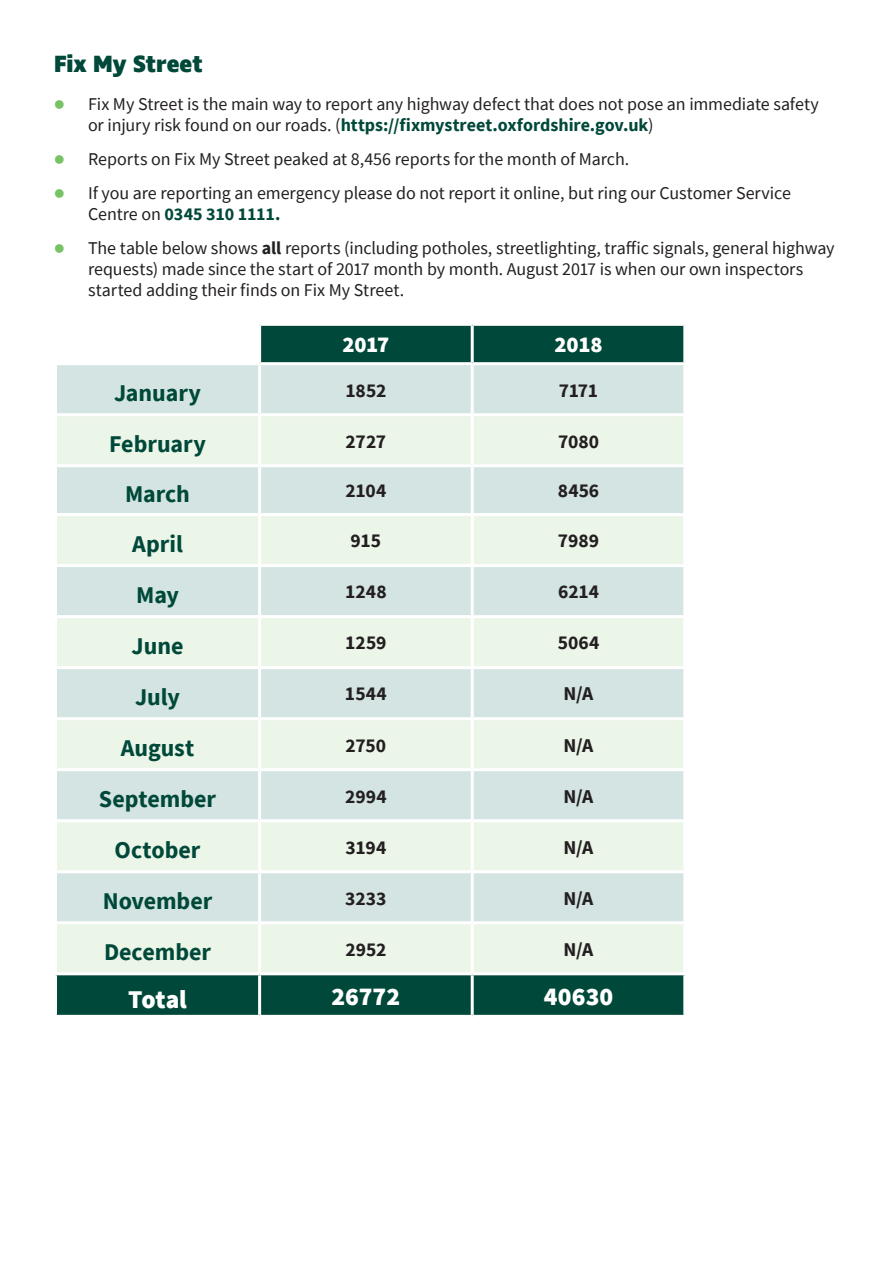
<style>
.page{position:relative;width:893px;height:1263px;background:#fff}
.page>*{position:absolute;margin:0;border:0;box-sizing:border-box;transform-origin:0 0}
.t1{font:900 25.5px "Source Sans Pro";color:#fff}
.t2{font:700 24px "Source Sans Pro";color:#004839}
.t3{font:800 24px "Ingra";color:#004839}
.t4{font:900 22.5px "Source Sans Pro";letter-spacing:-.01em;color:#fff}
.t5{font:700 19.5px "Source Sans Pro";color:#231f20}
.t6{font:18px/21px "Source Sans Pro";letter-spacing:-.005em;color:#231f20}
.s1{color:#78c366}
.s2{font-weight:700;color:#004839}
.s3{font-weight:700}
</style>
<div class="page">
<div style="left:261px;top:326px;width:422px;height:36px;background:#004839"></div>
<div style="left:57px;top:365px;width:626px;height:48px;background:#d3e4e2"></div>
<svg style="left:57px;top:416px;width:626px;height:556px;background:#e0ede5"></svg>
<div style="left:57px;top:975px;width:626px;height:40px;background:#004839"></div>
<hr style="left:471px;top:326px;width:3px;height:36px;background:#fff">
<hr style="left:258px;top:365px;width:3px;height:48px;background:#fff">
<hr style="left:471px;top:365px;width:3px;height:48px;background:#fff">
<hr style="left:258px;top:416px;width:3px;height:48px;background:#fff">
<hr style="left:471px;top:416px;width:3px;height:48px;background:#fff">
<hr style="left:54px;top:464px;width:206px;height:3px;background:#fff">
<hr style="left:260px;top:464px;width:212px;height:3px;background:#fff">
<hr style="left:258px;top:467px;width:3px;height:46px;background:#fff">
<hr style="left:472px;top:464px;width:214px;height:3px;background:#fff">
<hr style="left:471px;top:467px;width:3px;height:46px;background:#fff">
<hr style="left:54px;top:513px;width:206px;height:3px;background:#fff">
<hr style="left:260px;top:513px;width:212px;height:3px;background:#fff">
<hr style="left:258px;top:516px;width:3px;height:48px;background:#fff">
<hr style="left:472px;top:513px;width:214px;height:3px;background:#fff">
<hr style="left:471px;top:516px;width:3px;height:48px;background:#fff">
<hr style="left:54px;top:564px;width:206px;height:3px;background:#fff">
<hr style="left:260px;top:564px;width:212px;height:3px;background:#fff">
<hr style="left:258px;top:567px;width:3px;height:48px;background:#fff">
<hr style="left:472px;top:564px;width:214px;height:3px;background:#fff">
<hr style="left:471px;top:567px;width:3px;height:48px;background:#fff">
<hr style="left:54px;top:615px;width:206px;height:3px;background:#fff">
<hr style="left:260px;top:615px;width:212px;height:3px;background:#fff">
<hr style="left:258px;top:618px;width:3px;height:48px;background:#fff">
<hr style="left:472px;top:615px;width:214px;height:3px;background:#fff">
<hr style="left:471px;top:618px;width:3px;height:48px;background:#fff">
<hr style="left:54px;top:666px;width:206px;height:3px;background:#fff">
<hr style="left:260px;top:666px;width:212px;height:3px;background:#fff">
<hr style="left:258px;top:669px;width:3px;height:48px;background:#fff">
<hr style="left:472px;top:666px;width:214px;height:3px;background:#fff">
<hr style="left:471px;top:669px;width:3px;height:48px;background:#fff">
<hr style="left:54px;top:717px;width:206px;height:3px;background:#fff">
<hr style="left:260px;top:717px;width:212px;height:3px;background:#fff">
<hr style="left:258px;top:720px;width:3px;height:48px;background:#fff">
<hr style="left:472px;top:717px;width:214px;height:3px;background:#fff">
<hr style="left:471px;top:720px;width:3px;height:48px;background:#fff">
<hr style="left:54px;top:768px;width:206px;height:3px;background:#fff">
<hr style="left:260px;top:768px;width:212px;height:3px;background:#fff">
<hr style="left:258px;top:771px;width:3px;height:48px;background:#fff">
<hr style="left:472px;top:768px;width:214px;height:3px;background:#fff">
<hr style="left:471px;top:771px;width:3px;height:48px;background:#fff">
<hr style="left:54px;top:819px;width:206px;height:3px;background:#fff">
<hr style="left:260px;top:819px;width:212px;height:3px;background:#fff">
<hr style="left:258px;top:822px;width:3px;height:48px;background:#fff">
<hr style="left:472px;top:819px;width:214px;height:3px;background:#fff">
<hr style="left:471px;top:822px;width:3px;height:48px;background:#fff">
<hr style="left:54px;top:870px;width:206px;height:3px;background:#fff">
<hr style="left:260px;top:870px;width:212px;height:3px;background:#fff">
<hr style="left:258px;top:873px;width:3px;height:48px;background:#fff">
<hr style="left:472px;top:870px;width:214px;height:3px;background:#fff">
<hr style="left:471px;top:873px;width:3px;height:48px;background:#fff">
<hr style="left:54px;top:921px;width:206px;height:3px;background:#fff">
<hr style="left:260px;top:921px;width:212px;height:3px;background:#fff">
<hr style="left:258px;top:924px;width:3px;height:48px;background:#fff">
<hr style="left:472px;top:921px;width:214px;height:3px;background:#fff">
<hr style="left:471px;top:924px;width:3px;height:48px;background:#fff">
<hr style="left:258px;top:975px;width:3px;height:40px;background:#fff">
<hr style="left:471px;top:975px;width:3px;height:40px;background:#fff">
<h2 class="t3" style="left:54px;top:49px;width:150px">Fix My Street</h2>
<p class="t6" style="left:88px;top:94px;width:732px;text-indent:-34px"><span class="s1">●</span> Fix My Street is the main way to report any highway defect that does not pose an immediate safety or injury risk found on our roads. (<span class="s2">https://fixmystreet.oxfordshire.gov.uk</span>)</p>
<p class="t6" style="left:54px;top:148px;width:577px"><span class="s1">●</span> Reports on Fix My Street peaked at 8,456 reports for the month of March.</p>
<p class="t6" style="left:88px;top:182px;width:705px;text-indent:-34px"><span class="s1">●</span> If you are reporting an emergency please do not report it online, but ring our Customer Service<br>Centre on <span class="s2">0345 310 1111.</span></p>
<p class="t6" style="left:88px;top:237px;width:748px;text-indent:-34px"><span class="s1">●</span> The table below shows <span class="s3">all</span> reports (including potholes, streetlighting, traffic signals, general highway requests) made since the start of 2017 month by month. August 2017 is when our own inspectors started adding their finds on Fix My Street.</p>
<p class="t4" style="left:342px;top:329px;width:48px">2017</p>
<p class="t4" style="left:554px;top:329px;width:50px">2018</p>
<h2 class="t2" style="left:114px;top:377px;width:89px">January</h2>
<p class="t5" style="left:345px;top:377px;width:43px">1852</p>
<p class="t5" style="left:559px;top:377px;width:41px">7171</p>
<h2 class="t2" style="left:109px;top:428px;width:98px">February</h2>
<p class="t5" style="left:346px;top:428px;width:42px">2727</p>
<p class="t5" style="left:558px;top:428px;width:43px">7080</p>
<h2 class="t2" style="left:125px;top:478px;width:66px">March</h2>
<p class="t5" style="left:345px;top:478px;width:43px">2104</p>
<p class="t5" style="left:558px;top:478px;width:43px">8456</p>
<h2 class="t2" style="left:132px;top:528px;width:52px">April</h2>
<p class="t5" style="left:351px;top:528px;width:32px">915</p>
<p class="t5" style="left:558px;top:528px;width:43px">7989</p>
<h2 class="t2" style="left:136px;top:579px;width:44px">May</h2>
<p class="t5" style="left:345px;top:579px;width:43px">1248</p>
<p class="t5" style="left:558px;top:579px;width:43px">6214</p>
<h2 class="t2" style="left:132px;top:630px;width:53px">June</h2>
<p class="t5" style="left:345px;top:630px;width:43px">1259</p>
<p class="t5" style="left:558px;top:630px;width:43px">5064</p>
<h2 class="t2" style="left:135px;top:681px;width:46px">July</h2>
<p class="t5" style="left:345px;top:681px;width:44px">1544</p>
<p class="t5" style="left:564px;top:681px;width:31px">N/A</p>
<h2 class="t2" style="left:121px;top:732px;width:75px">August</h2>
<p class="t5" style="left:346px;top:732px;width:42px">2750</p>
<p class="t5" style="left:564px;top:732px;width:31px">N/A</p>
<h2 class="t2" style="left:99px;top:783px;width:119px">September</h2>
<p class="t5" style="left:345px;top:783px;width:43px">2994</p>
<p class="t5" style="left:564px;top:783px;width:31px">N/A</p>
<h2 class="t2" style="left:115px;top:834px;width:87px">October</h2>
<p class="t5" style="left:345px;top:834px;width:43px">3194</p>
<p class="t5" style="left:564px;top:834px;width:31px">N/A</p>
<h2 class="t2" style="left:103px;top:885px;width:111px">November</h2>
<p class="t5" style="left:345px;top:885px;width:43px">3233</p>
<p class="t5" style="left:564px;top:885px;width:31px">N/A</p>
<h2 class="t2" style="left:104px;top:936px;width:109px">December</h2>
<p class="t5" style="left:345px;top:936px;width:43px">2952</p>
<p class="t5" style="left:564px;top:936px;width:31px">N/A</p>
<h1 class="t1" style="left:128px;top:981px;width:60px">Total</h1>
<h1 class="t1" style="left:331px;top:978px;width:70px">26772</h1>
<h1 class="t1" style="left:544px;top:978px;width:71px">40630</h1>
</div>
